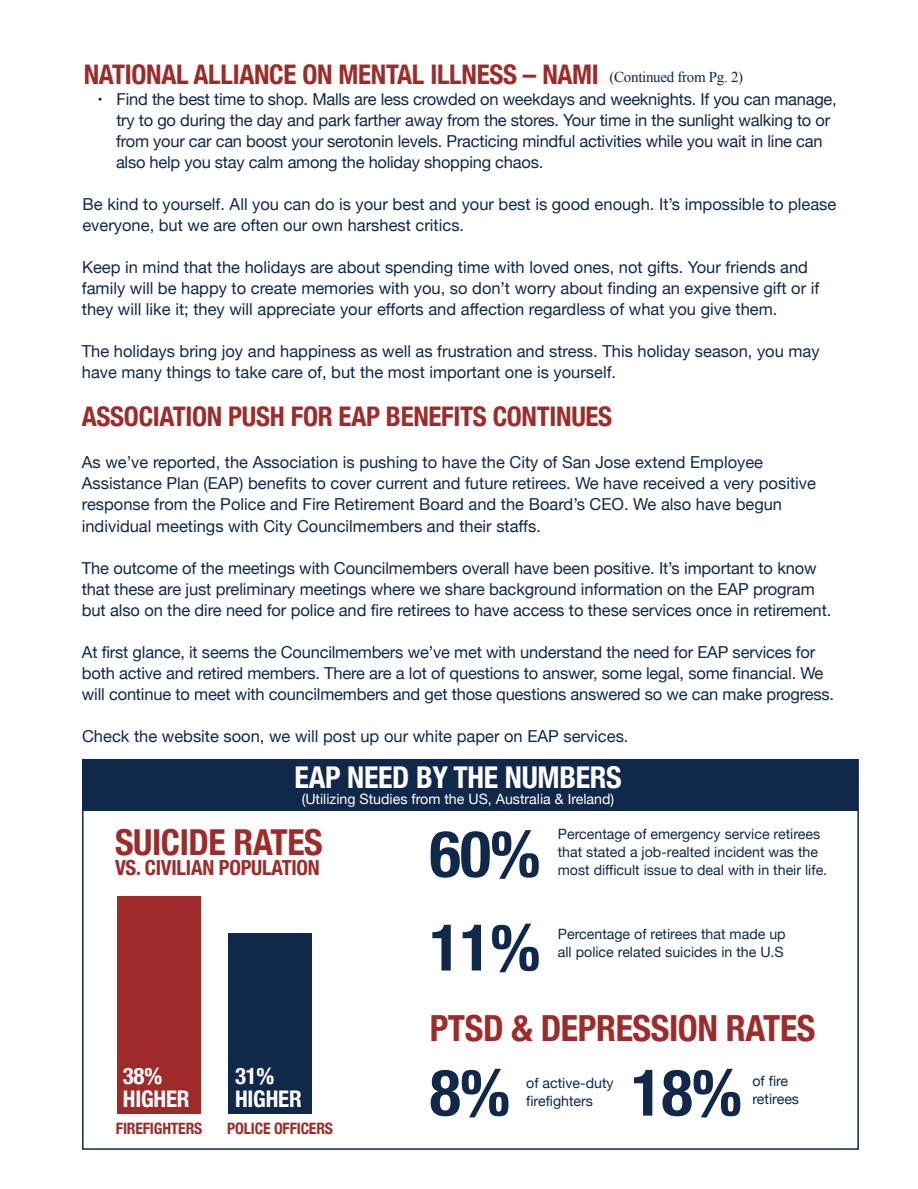
<style>
.page{position:relative;width:918px;height:1189px;background:#fff}
.page>*{position:absolute;margin:0;border:0;box-sizing:border-box;transform-origin:0 0}
.t1{font:700 condensed 64.5px "Helvetica Neue";color:#10294a}
.t2{font:700 condensed 36px "Helvetica Neue";letter-spacing:-.01em;color:#9e2b2a}
.t3{font:700 condensed 35.7px "Helvetica Neue";letter-spacing:-.01em;color:#9e2b2a}
.t4{font:700 condensed 30px "Helvetica Neue";letter-spacing:-.01em;color:#fff}
.t5{font:700 condensed 27px "Helvetica Neue";letter-spacing:-.01em;color:#9e2b2a}
.t6{font:700 condensed 22.95px/23px "Helvetica Neue";letter-spacing:-.01em;color:#fff}
.t7{font:700 condensed 20.7px "Helvetica Neue";letter-spacing:-.01em;color:#9e2b2a}
.t8{font:16.5px/21px "Helvetica Neue";letter-spacing:-.005em;color:#10294a}
.t9{font:700 condensed 15.75px "Helvetica Neue";letter-spacing:-.01em;color:#9e2b2a}
.t10{font:15px "Times New Roman";letter-spacing:-.02em;color:#10294a}
.t11{font:14.25px/18.1px "Helvetica Neue";color:#10294a}
.t12{font:14.25px "Helvetica Neue";color:#fff}
.t13{font:700 13.5px "Helvetica Neue";color:#231f20}
</style>
<div class="page">
<div style="left:83px;top:759px;width:775px;height:51px;background:#10294a"></div>
<div style="left:118px;top:895px;width:83px;height:218px;background:#9e2b2a"></div>
<div style="left:229px;top:933px;width:83px;height:180px;background:#10294a"></div>
<div style="left:82px;top:758px;width:777px;height:391px;border:2px solid #10294a"></div>
<h3 class="t5" style="left:84px;top:52px;width:517px">NATIONAL ALLIANCE ON MENTAL ILLNESS – NAMI</h3>
<p class="t8" style="left:116px;top:90px;width:722px">Find the best time to shop. Malls are less crowded on weekdays and weeknights. If you can manage, try to go during the day and park farther away from the stores. Your time in the sunlight walking to or from your car can boost your serotonin levels. Practicing mindful activities while you wait in line can also help you stay calm among the holiday shopping chaos.</p>
<p class="t8" style="left:82px;top:195px;width:755px">Be kind to yourself. All you can do is your best and your best is good enough. It’s impossible to please everyone, but we are often our own harshest critics.</p>
<p class="t8" style="left:82px;top:258px;width:739px">Keep in mind that the holidays are about spending time with loved ones, not gifts. Your friends and family will be happy to create memories with you, so don’t worry about finding an expensive gift or if they will like it; they will appreciate your efforts and affection regardless of what you give them.</p>
<p class="t8" style="left:82px;top:342px;width:739px">The holidays bring joy and happiness as well as frustration and stress. This holiday season, you may have many things to take care of, but the most important one is yourself.</p>
<h3 class="t5" style="left:82px;top:394px;width:532px">ASSOCIATION PUSH FOR EAP BENEFITS CONTINUES</h3>
<p class="t8" style="left:82px;top:453px;width:736px">As we’ve reported, the Association is pushing to have the City of San Jose extend Employee Assistance Plan (EAP) benefits to cover current and future retirees. We have received a very positive response from the Police and Fire Retirement Board and the Board’s CEO. We also have begun individual meetings with City Councilmembers and their staffs.</p>
<p class="t8" style="left:82px;top:558px;width:751px">The outcome of the meetings with Councilmembers overall have been positive. It’s important to know that these are just preliminary meetings where we share background information on the EAP program but also on the dire need for police and fire retirees to have access to these services once in retirement.</p>
<p class="t8" style="left:82px;top:642px;width:754px">At first glance, it seems the Councilmembers we’ve met with understand the need for EAP services for both active and retired members. There are a lot of questions to answer, some legal, some financial. We will continue to meet with councilmembers and get those questions answered so we can make progress.</p>
<p class="t8" style="left:82px;top:726px;width:548px">Check the website soon, we will post up our white paper on EAP services.</p>
<p class="t10" style="left:609px;top:67px;width:135px">(Continued from Pg. 2)</p>
<p class="t13" style="left:98px;top:89px;width:6px">•</p>
<h3 class="t4" style="left:295px;top:751px;width:329px">EAP NEED BY THE NUMBERS</h3>
<p class="t12" style="left:302px;top:788px;width:314px">(Utilizing Studies from the US, Australia &amp; Ireland)</p>
<h3 class="t3" style="left:115px;top:812px;width:209px">SUICIDE RATES</h3>
<p class="t7" style="left:115px;top:850px;width:206px">VS. CIVILIAN POPULATION</p>
<h3 class="t6" style="left:123px;top:1062px;width:68px">38%<br>HIGHER</h3>
<h3 class="t6" style="left:235px;top:1062px;width:68px">31%<br>HIGHER</h3>
<p class="t9" style="left:116px;top:1114px;width:88px">FIREFIGHTERS</p>
<p class="t9" style="left:227px;top:1114px;width:107px">POLICE OFFICERS</p>
<h1 class="t1" style="left:430px;top:800px;width:112px">60%</h1>
<h1 class="t1" style="left:430px;top:893px;width:112px">11%</h1>
<p class="t11" style="left:558px;top:825px;width:271px">Percentage of emergency service retirees that stated a job-realted incident was the most difficult issue to deal with in their life.</p>
<p class="t11" style="left:558px;top:925px;width:229px">Percentage of retirees that made up all police related suicides in the U.S</p>
<h2 class="t2" style="left:430px;top:997px;width:387px">PTSD &amp; DEPRESSION RATES</h2>
<h1 class="t1" style="left:430px;top:1038px;width:82px">8%</h1>
<h1 class="t1" style="left:631px;top:1038px;width:112px">18%</h1>
<p class="t11" style="left:526px;top:1074px;width:89px">of active-duty firefighters</p>
<p class="t11" style="left:752px;top:1072px;width:48px">of fire retirees</p>
</div>
